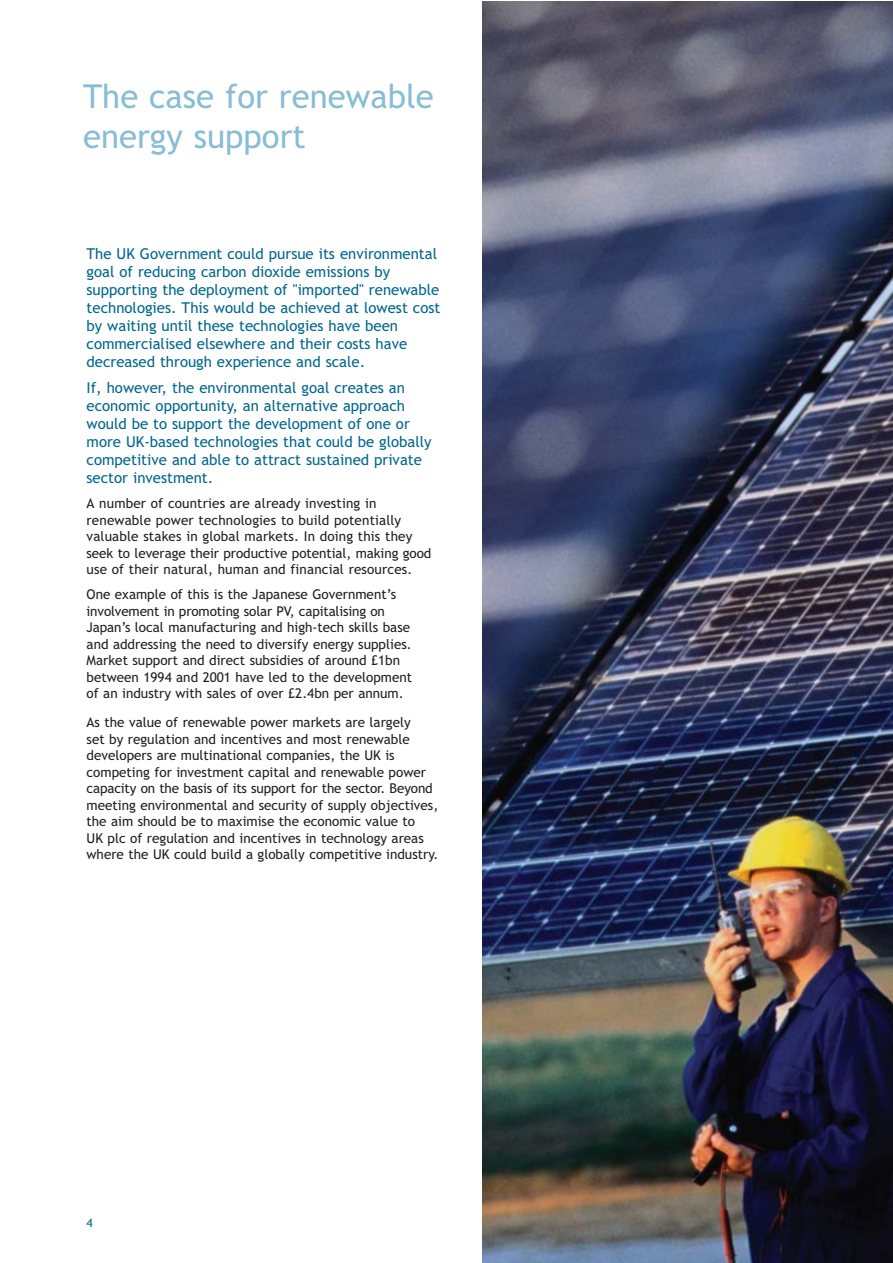
<style>
.page{position:relative;width:893px;height:1263px;background:#fff}
.page>*{position:absolute;margin:0;border:0;box-sizing:border-box;transform-origin:0 0}
.t1{font:33px/39.6px "Trebuchet MS";color:#88bdd5}
.t2{font:15px/18px "Trebuchet MS";color:#00678f}
.t3{font:13.5px/16.5px "Trebuchet MS";color:#231f20}
.t4{font:12px "Trebuchet MS";color:#00678f}
</style>
<div class="page">
<img style="left:482px;top:2px;width:410px;height:1261px">
<h1 class="t1" style="left:83px;top:80px;width:352px">The case for renewable energy support</h1>
<p class="t2" style="left:87px;top:246px;width:355px">The UK Government could pursue its environmental goal of reducing carbon dioxide emissions by supporting the deployment of "imported" renewable technologies. This would be achieved at lowest cost by waiting until these technologies have been commercialised elsewhere and their costs have decreased through experience and scale.</p>
<p class="t2" style="left:87px;top:380px;width:346px">If, however, the environmental goal creates an economic opportunity, an alternative approach would be to support the development of one or more UK-based technologies that could be globally competitive and able to attract sustained private sector investment.</p>
<p class="t3" style="left:87px;top:496px;width:346px">A number of countries are already investing in renewable power technologies to build potentially valuable stakes in global markets. In doing this they seek to leverage their productive potential, making good use of their natural, human and financial resources.</p>
<p class="t3" style="left:87px;top:587px;width:327px">One example of this is the Japanese Government’s involvement in promoting solar PV, capitalising on Japan’s local manufacturing and high-tech skills base and addressing the need to diversify energy supplies.<br>Market support and direct subsidies of around £1bn between 1994 and 2001 have led to the development of an industry with sales of over £2.4bn per annum.</p>
<p class="t3" style="left:87px;top:715px;width:353px">As the value of renewable power markets are largely<br>set by regulation and incentives and most renewable developers are multinational companies, the UK is competing for investment capital and renewable power capacity on the basis of its support for the sector. Beyond meeting environmental and security of supply objectives, the aim should be to maximise the economic value to<br>UK plc of regulation and incentives in technology areas where the UK could build a globally competitive industry.</p>
<p class="t4" style="left:87px;top:1218px;width:8px">4</p>
</div>
